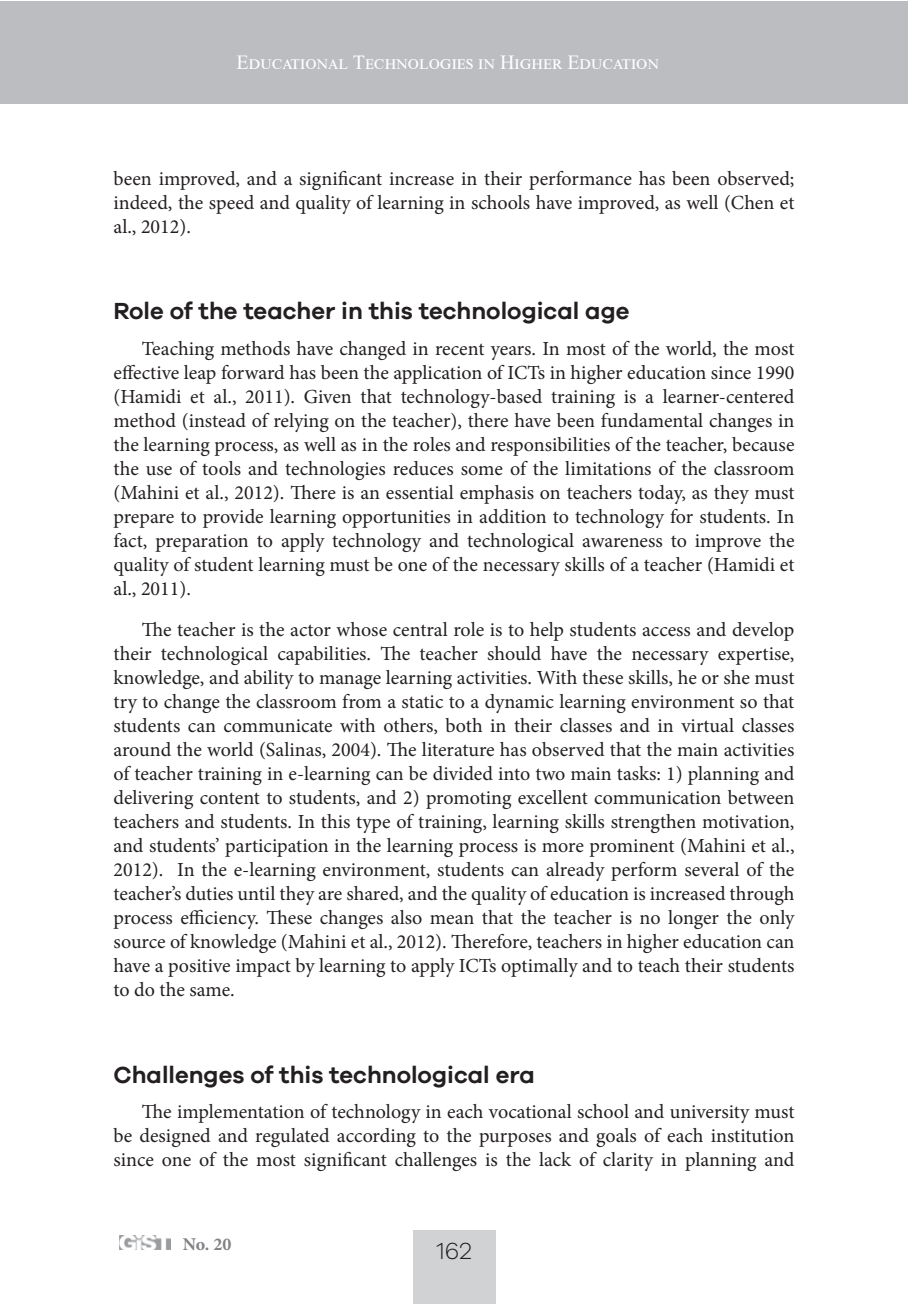
<style>
.page{position:relative;width:908px;height:1304px;background:#fff}
.page>*{position:absolute;margin:0;border:0;box-sizing:border-box;transform-origin:0 0}
.t1{font:600 24px "Galano Grotesque";color:#231f20}
.t2{font:300 24px "Galano Grotesque";color:#231f20}
.t3{font:20px/24px "Minion Pro";letter-spacing:-.005em;color:#231f20;text-align:justify}
.t4{font:20px "Times New Roman";color:#fff}
.t5{font:700 18px "Minion Pro";color:#808285}
</style>
<div class="page">
<div style="left:412px;top:1230px;width:83px;height:74px;background:#d1d2d4"></div>
<img style="left:120px;top:1236px;width:51px;height:13px">
<div style="left:0;top:1px;width:907px;height:102px;background:#bcbdc0"></div>
<p class="t4" style="left:236px;top:48px;width:422px">Educational Technologies in Higher Education</p>
<p class="t3" style="left:113px;top:166px;width:682px">been improved, and a significant increase in their performance has been observed; indeed, the speed and quality of learning in schools have improved, as well (Chen et al., 2012).</p>
<p class="t1" style="left:113px;top:297px;width:517px">Role of the teacher in this technological age</p>
<p class="t3" style="left:113px;top:336px;width:682px;text-indent:28px">Teaching methods have changed in recent years. In most of the world, the most effective leap forward has been the application of ICTs in higher education since 1990 (Hamidi et al., 2011). Given that technology-based training is a learner-centered method (instead of relying on the teacher), there have been fundamental changes in the learning process, as well as in the roles and responsibilities of the teacher, because the use of tools and technologies reduces some of the limitations of the classroom (Mahini et al., 2012). There is an essential emphasis on teachers today, as they must prepare to provide learning opportunities in addition to technology for students. In fact, preparation to apply technology and technological awareness to improve the quality of student learning must be one of the necessary skills of a teacher (Hamidi et al., 2011).</p>
<p class="t3" style="left:113px;top:617px;width:682px;text-indent:28px">The teacher is the actor whose central role is to help students access and develop their technological capabilities. The teacher should have the necessary expertise, knowledge, and ability to manage learning activities. With these skills, he or she must try to change the classroom from a static to a dynamic learning environment so that students can communicate with others, both in their classes and in virtual classes around the world (Salinas, 2004). The literature has observed that the main activities of teacher training in e-learning can be divided into two main tasks: 1) planning and delivering content to students, and 2) promoting excellent communication between teachers and students. In this type of training, learning skills strengthen motivation, and students’ participation in the learning process is more prominent (Mahini et al., 2012). In the e-learning environment, students can already perform several of the teacher’s duties until they are shared, and the quality of education is increased through process efficiency. These changes also mean that the teacher is no longer the only source of knowledge (Mahini et al., 2012). Therefore, teachers in higher education can have a positive impact by learning to apply ICTs optimally and to teach their students to do the same.</p>
<p class="t1" style="left:113px;top:1060px;width:423px">Challenges of this technological era</p>
<p class="t3" style="left:113px;top:1100px;width:682px;text-indent:28px">The implementation of technology in each vocational school and university must be designed and regulated according to the purposes and goals of each institution since one of the most significant challenges is the lack of clarity in planning and</p>
<p class="t5" style="left:183px;top:1232px;width:50px">No. 20</p>
<p class="t2" style="left:436px;top:1237px;width:37px">162</p>
</div>
